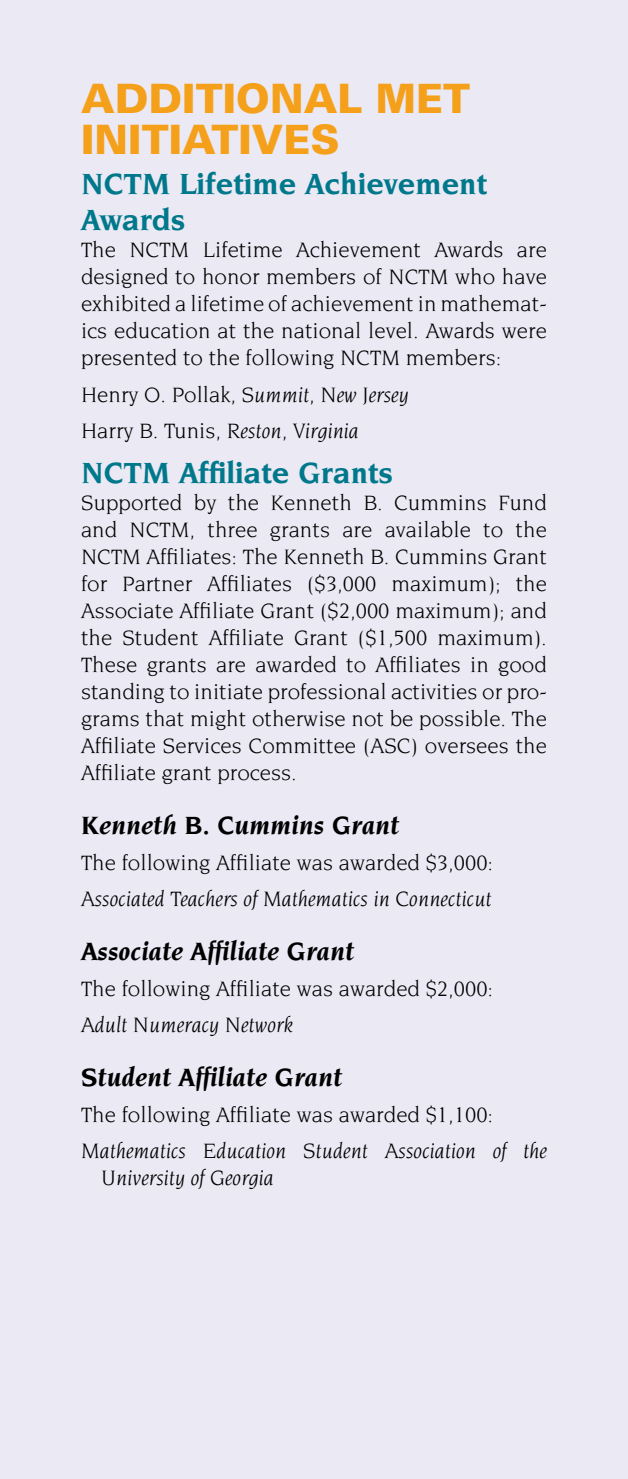
<style>
.page{position:relative;width:628px;height:1479px;background:#fff}
.page>*{position:absolute;margin:0;border:0;box-sizing:border-box;transform-origin:0 0}
.t1{font:900 40.5px/40.5px "Univers";color:#f5a01a}
.t2{font:700 31.5px/36px "Novarese";color:#00788b}
.t3{font:italic 700 27px "Novarese";color:#000}
.t4{font:22.5px/27px "Novarese";color:#000;text-align:justify}
.t5{font:italic 22.5px/36px "Novarese";color:#000}
.s1{font-style:normal}
</style>
<div class="page">
<div style="left:0;top:0;width:628px;height:1478px;background:#ebe9f4"></div>
<h1 class="t1" style="left:81px;top:78px;width:391px">ADDITIONAL MET<br>INITIATIVES</h1>
<h2 class="t2" style="left:81px;top:166px;width:408px">NCTM Lifetime Achievement<br>Awards</h2>
<p class="t4" style="left:81px;top:236px;width:467px">The NCTM Lifetime Achievement Awards are designed to honor members of NCTM who have exhibited a lifetime of achievement in mathemat&shy;ics education at the national level. Awards were presented to the following NCTM members:</p>
<p class="t5" style="left:81px;top:376px;width:329px"><span class="s1">Henry O. Pollak,</span> Summit, New Jersey<br><span class="s1">Harry B. Tunis,</span> Reston, Virginia</p>
<h2 class="t2" style="left:81px;top:454px;width:313px">NCTM Affiliate Grants</h2>
<p class="t4" style="left:81px;top:488px;width:467px">Supported by the Kenneth B. Cummins Fund and NCTM, three grants are available to the NCTM Affiliates: The Kenneth B. Cummins Grant for Partner Affiliates ($3,000 maximum); the Associate Affiliate Grant ($2,000 maximum); and the Student Affiliate Grant ($1,500 maximum).<br>These grants are awarded to Affiliates in good standing to initiate professional activities or pro&shy;grams that might otherwise not be possible. The Affiliate Services Committee (ASC) oversees the Affiliate grant process.</p>
<p class="t3" style="left:81px;top:809px;width:320px">Kenneth B. Cummins Grant</p>
<p class="t4" style="left:81px;top:848px;width:414px">The following Affiliate was awarded $3,000:</p>
<p class="t5" style="left:81px;top:880px;width:412px">Associated Teachers of Mathematics in Connecticut</p>
<p class="t3" style="left:81px;top:935px;width:274px">Associate Affiliate Grant</p>
<p class="t4" style="left:81px;top:974px;width:414px">The following Affiliate was awarded $2,000:</p>
<p class="t5" style="left:81px;top:1006px;width:214px">Adult Numeracy Network</p>
<p class="t3" style="left:81px;top:1061px;width:263px">Student Affiliate Grant</p>
<p class="t4" style="left:81px;top:1100px;width:414px">The following Affiliate was awarded $1,100:</p>
<p class="t5" style="left:101px;top:1136px;width:447px;line-height:27px;text-indent:-20px">Mathematics Education Student Association of the<br>University of Georgia</p>
</div>
